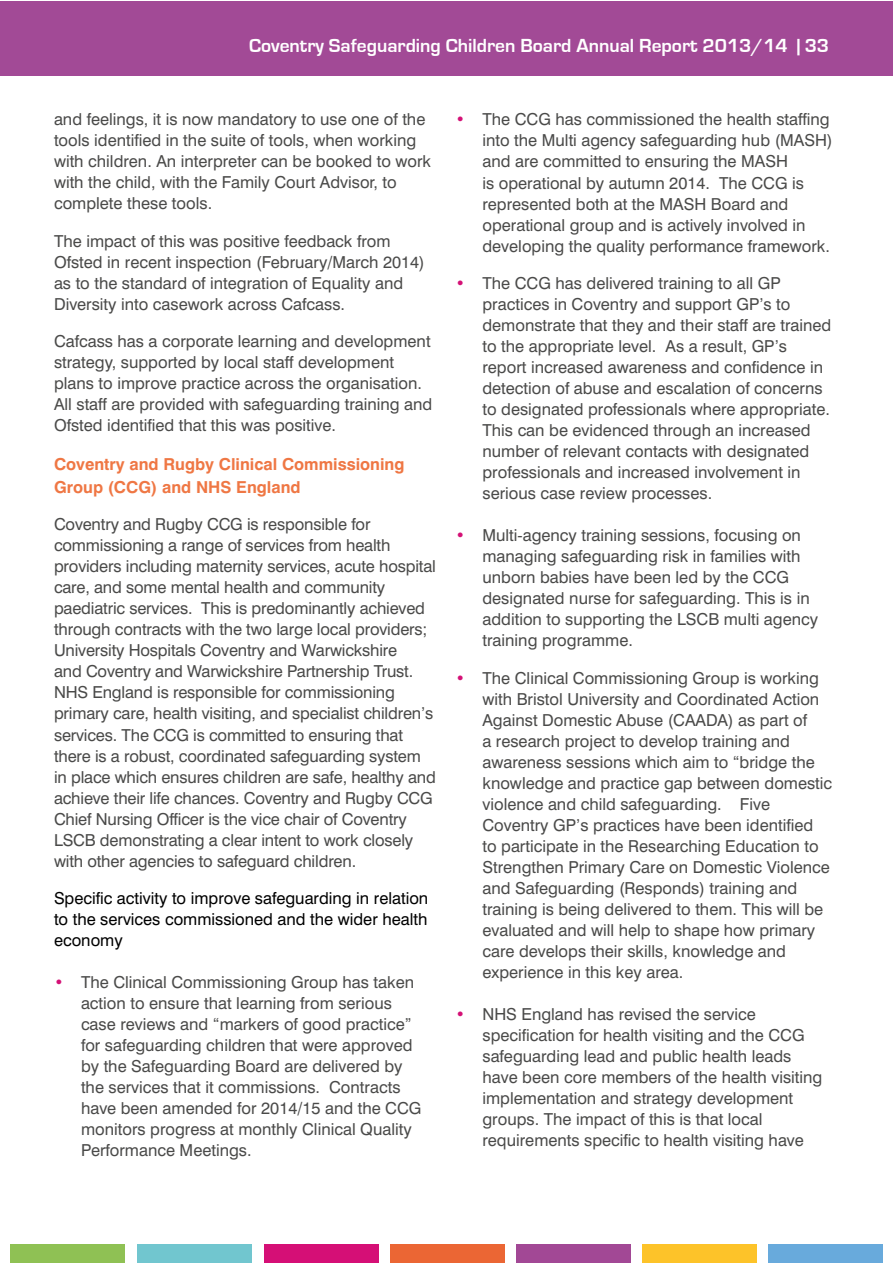
<style>
.page{position:relative;width:893px;height:1263px;background:#fff}
.page>*{position:absolute;margin:0;border:0;box-sizing:border-box;transform-origin:0 0}
.t1{font:700 19.5px "Eurostile";color:#fff}
.t2{font:16.5px/21px "Swiss 721 BT";color:#4a4a49}
.t3{font:16.5px/21px "Swiss 721 BT";color:#000;text-align:justify}
.t4{font:700 16.5px/22.5px "Swiss 721 BT";color:#ef7744}
.s1{color:#d41176}
</style>
<div class="page">
<div style="left:0;top:1px;width:892px;height:75px;background:#a24a96"></div>
<div style="left:10px;top:1244px;width:115px;height:19px;background:#8fc154"></div>
<div style="left:137px;top:1244px;width:115px;height:19px;background:#71c6cf"></div>
<div style="left:264px;top:1244px;width:115px;height:19px;background:#d50f76"></div>
<div style="left:390px;top:1244px;width:115px;height:19px;background:#eb6634"></div>
<div style="left:516px;top:1244px;width:114px;height:19px;background:#a24895"></div>
<div style="left:642px;top:1244px;width:115px;height:19px;background:#fdc329"></div>
<div style="left:768px;top:1244px;width:115px;height:19px;background:#68aadc"></div>
<p class="t1" style="left:249px;top:37px;width:582px">Coventry Safeguarding Children Board Annual Report 2013/14 | 33</p>
<p class="t2" style="left:54px;top:109px;width:379px">and feelings, it is now mandatory to use one of the tools identified in the suite of tools, when working with children. An interpreter can be booked to work with the child, with the Family Court Advisor, to complete these tools.</p>
<p class="t2" style="left:54px;top:230px;width:372px">The impact of this was positive feedback from Ofsted in recent inspection (February/March 2014) as to the standard of integration of Equality and Diversity into casework across Cafcass.</p>
<p class="t2" style="left:54px;top:331px;width:380px">Cafcass has a corporate learning and development strategy, supported by local staff development plans to improve practice across the organisation.<br>All staff are provided with safeguarding training and Ofsted identified that this was positive.</p>
<p class="t4" style="left:54px;top:453px;width:352px">Coventry and Rugby Clinical Commissioning<br>Group (CCG) and NHS England</p>
<p class="t2" style="left:54px;top:514px;width:383px">Coventry and Rugby CCG is responsible for commissioning a range of services from health providers including maternity services, acute hospital care, and some mental health and community paediatric services. This is predominantly achieved through contracts with the two large local providers; University Hospitals Coventry and Warwickshire<br>and Coventry and Warwickshire Partnership Trust.<br>NHS England is responsible for commissioning primary care, health visiting, and specialist children’s services. The CCG is committed to ensuring that there is a robust, coordinated safeguarding system in place which ensures children are safe, healthy and achieve their life chances. Coventry and Rugby CCG Chief Nursing Officer is the vice chair of Coventry LSCB demonstrating a clear intent to work closely with other agencies to safeguard children.</p>
<p class="t3" style="left:54px;top:887px;width:376px">Specific activity to improve safeguarding in relation to the services commissioned and the wider health economy</p>
<p class="t2" style="left:81px;top:971px;width:342px;text-indent:-27px"><span class="s1">•</span> The Clinical Commissioning Group has taken action to ensure that learning from serious case reviews and “markers of good practice” for safeguarding children that were approved by the Safeguarding Board are delivered by the services that it commissions. Contracts have been amended for 2014/15 and the CCG monitors progress at monthly Clinical Quality Performance Meetings.</p>
<p class="t2" style="left:482px;top:109px;width:352px;text-indent:-27px"><span class="s1">•</span> The CCG has commissioned the health staffing into the Multi agency safeguarding hub (MASH) and are committed to ensuring the MASH<br>is operational by autumn 2014. The CCG is represented both at the MASH Board and operational group and is actively involved in developing the quality performance framework.</p>
<p class="t2" style="left:482px;top:272px;width:350px;text-indent:-27px"><span class="s1">•</span> The CCG has delivered training to all GP practices in Coventry and support GP’s to demonstrate that they and their staff are trained to the appropriate level. As a result, GP’s report increased awareness and confidence in detection of abuse and escalation of concerns to designated professionals where appropriate.<br>This can be evidenced through an increased number of relevant contacts with designated professionals and increased involvement in serious case review processes.</p>
<p class="t2" style="left:482px;top:525px;width:337px;text-indent:-27px"><span class="s1">•</span> Multi-agency training sessions, focusing on managing safeguarding risk in families with unborn babies have been led by the CCG designated nurse for safeguarding. This is in addition to supporting the LSCB multi agency training programme.</p>
<p class="t2" style="left:482px;top:667px;width:351px;text-indent:-27px"><span class="s1">•</span> The Clinical Commissioning Group is working with Bristol University and Coordinated Action Against Domestic Abuse (CAADA) as part of<br>a research project to develop training and awareness sessions which aim to “bridge the knowledge and practice gap between domestic violence and child safeguarding. Five Coventry GP’s practices have been identified<br>to participate in the Researching Education to Strengthen Primary Care on Domestic Violence and Safeguarding (Responds) training and training is being delivered to them. This will be evaluated and will help to shape how primary care develops their skills, knowledge and experience in this key area.</p>
<p class="t2" style="left:482px;top:1003px;width:341px;text-indent:-27px"><span class="s1">•</span> NHS England has revised the service specification for health visiting and the CCG safeguarding lead and public health leads have been core members of the health visiting implementation and strategy development groups. The impact of this is that local requirements specific to health visiting have</p>
</div>
